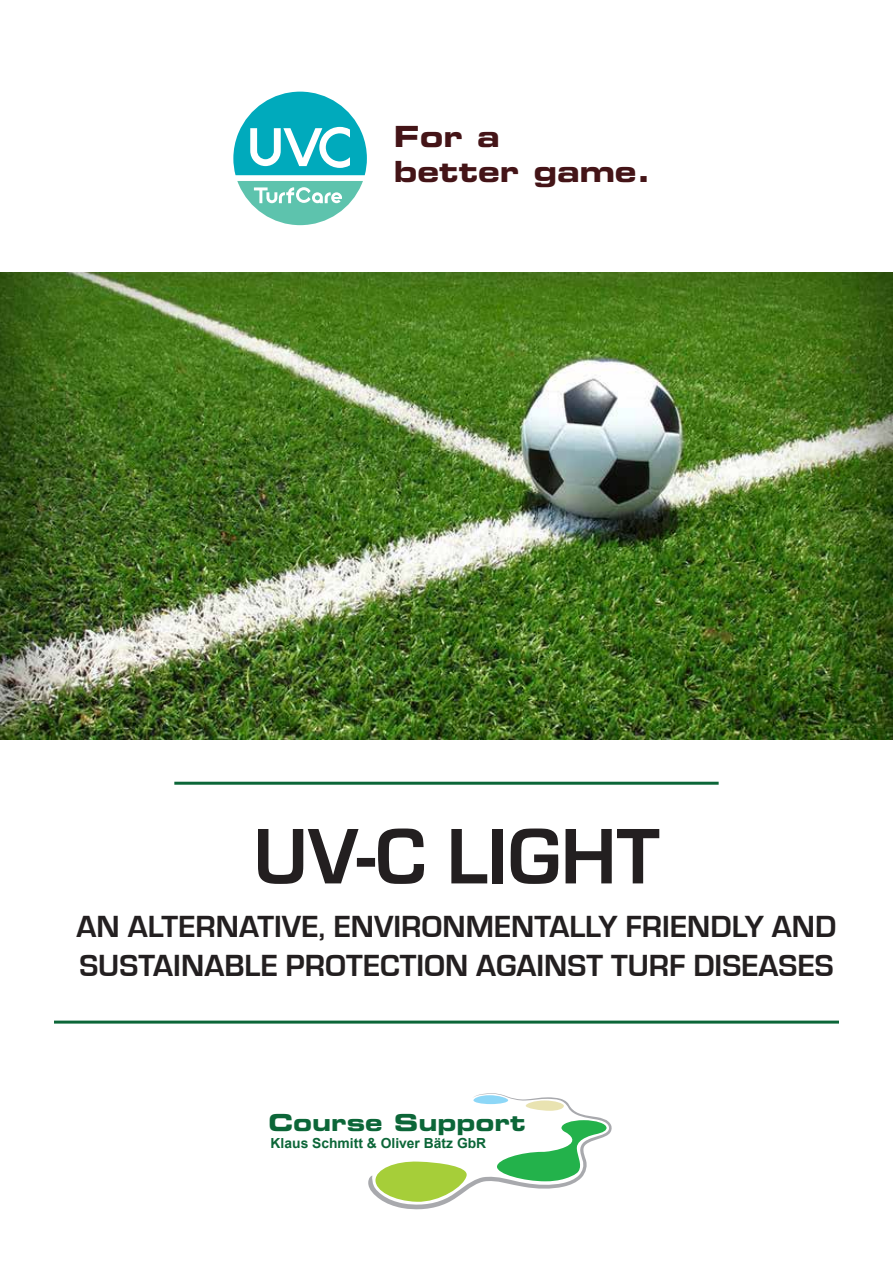
<style>
.page{position:relative;width:893px;height:1263px;background:#fff}
.page>*{position:absolute;margin:0;border:0;box-sizing:border-box;transform-origin:0 0}
.t1{font:700 81.6px "Eurostile";color:#231f20}
.t2{font:700 31.5px/39px "Eurostile";color:#231f20}
.t3{font:29.1px/35px "Eurostile Bold Extended Two";color:#441417}
.t4{font:23.4px "Eurostile Bold Extended Two";color:#0c6638}
.t5{font:700 13.8px "Arial";color:#0c6638}
</style>
<div class="page">
<img style="left:0;top:272px;width:893px;height:468px">
<svg style="left:368px;top:1093px;width:244px;height:117px"></svg>
<svg style="left:233px;top:92px;width:134px;height:83px"></svg>
<svg style="left:237px;top:181px;width:126px;height:44px"></svg>
<hr style="left:54px;top:1020px;width:785px;height:3px;background:#0c6638">
<hr style="left:174px;top:782px;width:545px;height:3px;background:#0c6638">
<p class="t3" style="left:394px;top:118px;width:259px">For a<br>better game.</p>
<h1 class="t1" style="left:253px;top:811px;width:408px">UV-C LIGHT</h1>
<p class="t2" style="left:77px;top:907px;width:761px">AN ALTERNATIVE, ENVIRONMENTALLY FRIENDLY AND<br>SUSTAINABLE PROTECTION AGAINST TURF DISEASES</p>
<p class="t4" style="left:268px;top:1106px;width:259px">Course Support</p>
<p class="t5" style="left:271px;top:1134px;width:217px">Klaus Schmitt &amp; Oliver Bätz GbR</p>
</div>
